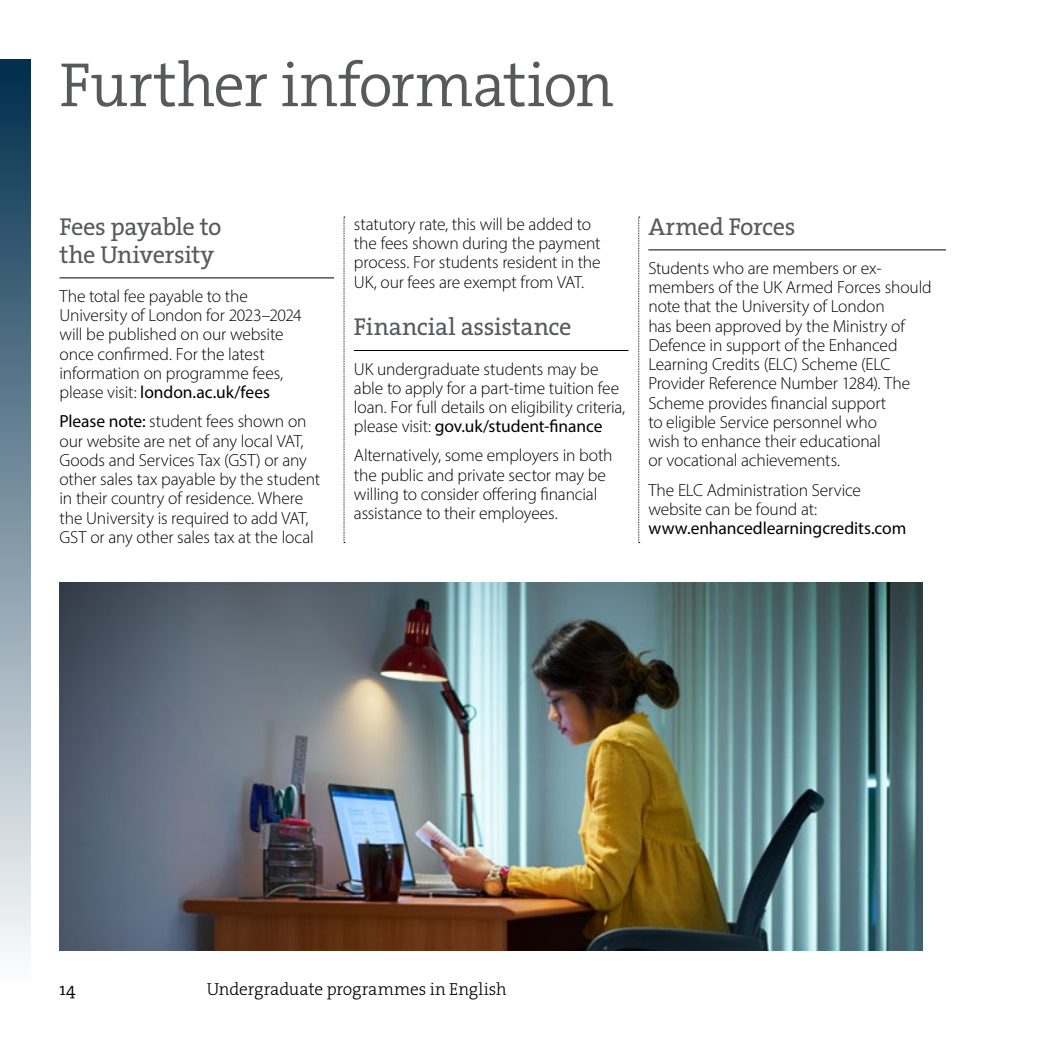
<style>
.page{position:relative;width:1042px;height:1042px;background:#fff}
.page>*{position:absolute;margin:0;border:0;box-sizing:border-box;transform-origin:0 0}
.P__header{font:63px "The Serif HP4 Se Lig";letter-spacing:-.015em;color:#58595b}
.P__subhead{font:24.5px/28px "The Serif HP5 Plain";letter-spacing:-.015em;color:#58595b}
.P__body_copy{font:300 17.5px/19.2px "Myriad Pro";letter-spacing:-.01em;color:#000}
.t1{font:17.5px "The Serif HP3 Lig";letter-spacing:-.01em;color:#000}
.t2{font:17.5px "The Serif HP4 Se Lig";color:#000}
.s1{font-weight:400}
</style>
<div class="page">
<img style="left:60px;top:582px;width:863px;height:369px">
<div style="left:0;top:60px;width:31px;height:922px;background:linear-gradient(to bottom,#002e4c,#fcfdfd)"></div>
<svg style="left:638px;top:217px;width:2px;height:326px"></svg>
<svg style="left:344px;top:217px;width:1px;height:326px"></svg>
<hr style="left:60px;top:278px;width:274px;height:1px;background:#000">
<hr style="left:354px;top:350px;width:274px;height:1px;background:#000">
<hr style="left:648px;top:250px;width:298px;height:1px;background:#000">
<h1 class="P__header" style="left:60px;top:44px;width:556px">Further information</h1>
<h2 class="P__subhead" style="left:60px;top:213px;width:164px">Fees payable to the University</h2>
<p class="P__body_copy" style="left:60px;top:286px;width:244px">The total fee payable to the<br>University of London for 2023–2024 will be published on our website once confirmed. For the latest information on programme fees, please visit: <span class="s1">london.ac.uk/fees</span></p>
<p class="P__body_copy" style="left:60px;top:412px;width:262px"><span class="s1">Please note:</span> student fees shown on our website are net of any local VAT, Goods and Services Tax (GST) or any other sales tax payable by the student in their country of residence. Where the University is required to add VAT, GST or any other sales tax at the local</p>
<p class="P__body_copy" style="left:354px;top:214px;width:248px">statutory rate, this will be added to the fees shown during the payment process. For students resident in the UK, our fees are exempt from VAT.</p>
<h2 class="P__subhead" style="left:354px;top:313px;width:219px">Financial assistance</h2>
<p class="P__body_copy" style="left:354px;top:359px;width:273px">UK undergraduate students may be able to apply for a part-time tuition fee loan. For full details on eligibility criteria, please visit: <span class="s1">gov.uk/student-finance</span></p>
<p class="P__body_copy" style="left:354px;top:446px;width:260px">Alternatively, some employers in both the public and private sector may be willing to consider offering financial assistance to their employees.</p>
<h2 class="P__subhead" style="left:648px;top:213px;width:149px">Armed Forces</h2>
<p class="P__body_copy" style="left:648px;top:258px;width:285px">Students who are members or ex&shy;members of the UK Armed Forces should note that the University of London<br>has been approved by the Ministry of Defence in support of the Enhanced Learning Credits (ELC) Scheme (ELC Provider Reference Number 1284). The Scheme provides financial support<br>to eligible Service personnel who<br>wish to enhance their educational<br>or vocational achievements.</p>
<p class="P__body_copy" style="left:648px;top:480px;width:259px">The ELC Administration Service website can be found at: <span class="s1">www.enhancedlearningcredits.com</span></p>
<p class="t2" style="left:60px;top:978px;width:18px">14</p>
<p class="t1" style="left:207px;top:978px;width:301px">Undergraduate programmes in English</p>
</div>
